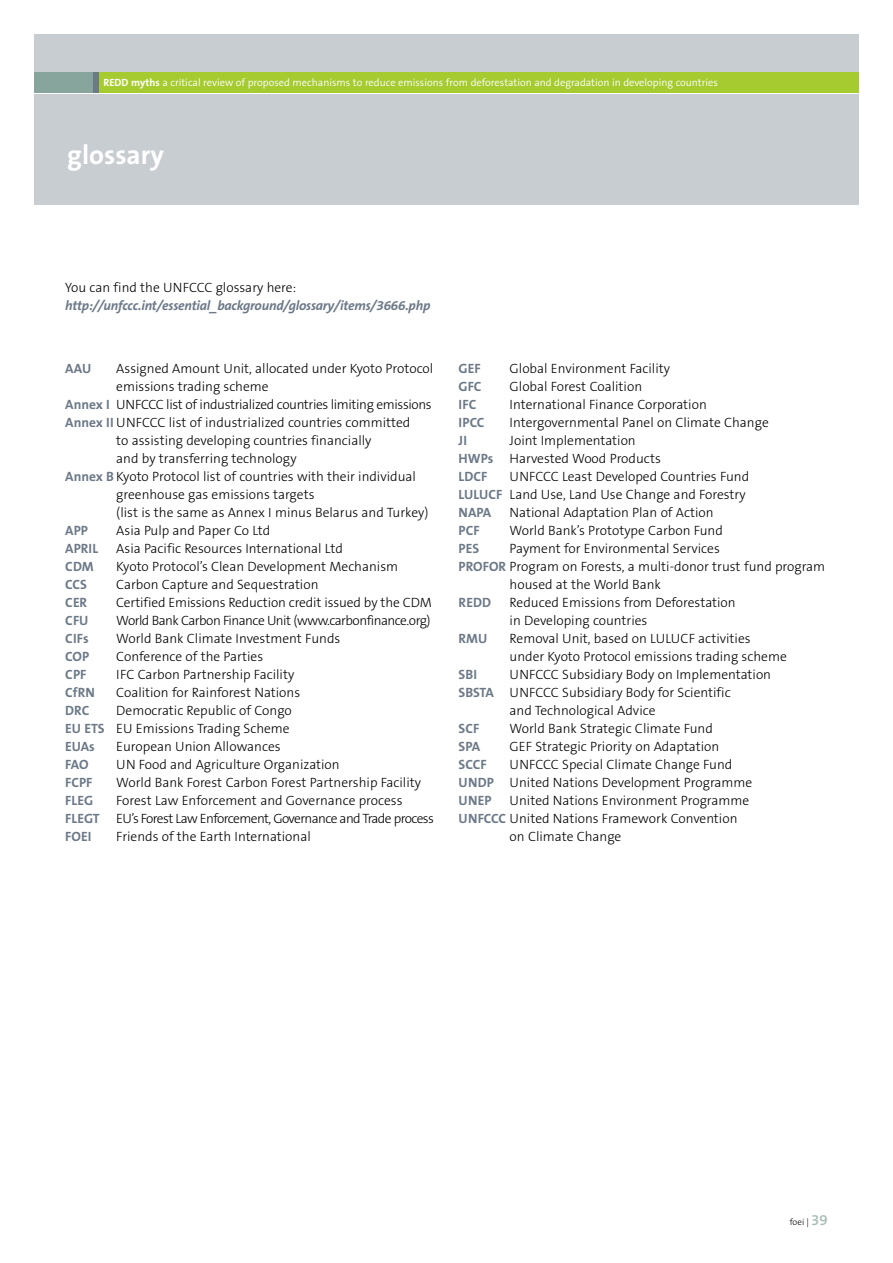
<style>
.page{position:relative;width:893px;height:1263px;background:#fff}
.page>*{position:absolute;margin:0;border:0;box-sizing:border-box;transform-origin:0 0}
.t1{font:700 27px "The Sans B7";color:#fff}
.t2{font:300 13.5px/18px "The Sans B3";color:#000}
.t3{font:700 13.5px "The Sans B7";color:#6c7987}
.t4{font:300 13.5px/18px "The Sans B3";letter-spacing:-.045em;color:#000}
.t5{font:italic 700 13.5px "The Sans B7";letter-spacing:-.015em;color:#6c7987}
.t6{font:300 13.5px "The Sans B3";letter-spacing:-.03em;color:#000}
.t7{font:300 13.5px "The Sans B3";letter-spacing:-.04em;color:#000}
.t8{font:300 10.5px "The Sans B4";color:#fff}
.t9{font:300 9px "The Sans B3";color:#000}
.s1{font-family:"The Sans B7";font-weight:700}
.s2{font-family:"The Sans B7";font-weight:700;color:#6c7987}
.s3{font-family:"The Sans B6";font-weight:600;font-size:15px;color:#a6bcb6}
</style>
<div class="page">
<div style="left:34px;top:34px;width:825px;height:170px;background:#c8cdd2"></div>
<div style="left:34px;top:72px;width:825px;height:22px;background:#a6cb30"></div>
<div style="left:34px;top:72px;width:64px;height:22px;background:#88a59d"></div>
<div style="left:94px;top:72px;width:5px;height:22px;background:#6c7987"></div>
<hr style="left:34px;top:93px;width:825px;height:1px;background:#fff">
<p class="t8" style="left:103px;top:78px;width:616px"><span class="s1">REDD myths</span> a critical review of proposed mechanisms to reduce emissions from deforestation and degradation in developing countries</p>
<h1 class="t1" style="left:67px;top:143px;width:98px">glossary</h1>
<p class="t2" style="left:65px;top:280px;width:233px">You can find the UNFCCC glossary here:</p>
<p class="t5" style="left:65px;top:300px;width:367px">http://unfccc.int/essential_background/glossary/items/3666.php</p>
<p class="t3" style="left:65px;top:362px;width:28px">AAU</p>
<p class="t2" style="left:116px;top:361px;width:318px">Assigned Amount Unit, allocated under Kyoto Protocol</p>
<p class="t2" style="left:116px;top:379px;width:154px">emissions trading scheme</p>
<p class="t6" style="left:65px;top:399px;width:368px"><span class="s2">Annex I</span> UNFCCC list of industrialized countries limiting emissions</p>
<p class="t2" style="left:65px;top:415px;width:347px"><span class="s2">Annex II</span> UNFCCC list of industrialized countries committed</p>
<p class="t2" style="left:116px;top:433px;width:257px">to assisting developing countries financially</p>
<p class="t2" style="left:116px;top:451px;width:182px">and by transferring technology</p>
<p class="t2" style="left:65px;top:469px;width:352px"><span class="s2">Annex B</span> Kyoto Protocol list of countries with their individual</p>
<p class="t2" style="left:116px;top:487px;width:200px">greenhouse gas emissions targets</p>
<p class="t2" style="left:116px;top:505px;width:314px">(list is the same as Annex I minus Belarus and Turkey)</p>
<p class="t3" style="left:65px;top:524px;width:24px">APP</p>
<p class="t2" style="left:116px;top:523px;width:156px">Asia Pulp and Paper Co Ltd</p>
<p class="t3" style="left:65px;top:542px;width:35px">APRIL</p>
<p class="t2" style="left:116px;top:541px;width:228px">Asia Pacific Resources International Ltd</p>
<p class="t3" style="left:65px;top:560px;width:30px">CDM</p>
<p class="t2" style="left:116px;top:559px;width:283px">Kyoto Protocol’s Clean Development Mechanism</p>
<p class="t3" style="left:65px;top:578px;width:23px">CCS</p>
<p class="t2" style="left:116px;top:577px;width:204px">Carbon Capture and Sequestration</p>
<p class="t3" style="left:65px;top:596px;width:24px">CER</p>
<p class="t2" style="left:116px;top:595px;width:317px">Certified Emissions Reduction credit issued by the CDM</p>
<p class="t3" style="left:65px;top:614px;width:25px">CFU</p>
<p class="t7" style="left:116px;top:615px;width:316px">World Bank Carbon Finance Unit (www.carbonfinance.org)</p>
<p class="t3" style="left:65px;top:632px;width:25px">CIFs</p>
<p class="t2" style="left:116px;top:631px;width:226px">World Bank Climate Investment Funds</p>
<p class="t3" style="left:65px;top:650px;width:25px">COP</p>
<p class="t2" style="left:116px;top:649px;width:148px">Conference of the Parties</p>
<p class="t3" style="left:65px;top:668px;width:23px">CPF</p>
<p class="t2" style="left:116px;top:667px;width:179px">IFC Carbon Partnership Facility</p>
<p class="t3" style="left:65px;top:686px;width:31px">CfRN</p>
<p class="t2" style="left:116px;top:685px;width:185px">Coalition for Rainforest Nations</p>
<p class="t3" style="left:65px;top:704px;width:26px">DRC</p>
<p class="t2" style="left:65px;top:703px;width:228px;text-align:right">Democratic Republic of Congo<br><span class="s2">EU ETS</span> EU Emissions Trading Scheme</p>
<p class="t3" style="left:65px;top:740px;width:31px">EUAs</p>
<p class="t2" style="left:116px;top:739px;width:166px">European Union Allowances</p>
<p class="t3" style="left:65px;top:758px;width:25px">FAO</p>
<p class="t2" style="left:116px;top:757px;width:225px">UN Food and Agriculture Organization</p>
<p class="t3" style="left:65px;top:776px;width:29px">FCPF</p>
<p class="t2" style="left:116px;top:775px;width:306px">World Bank Forest Carbon Forest Partnership Facility</p>
<p class="t3" style="left:65px;top:794px;width:29px">FLEG</p>
<p class="t4" style="left:65px;top:793px;width:370px;text-indent:51px">Forest Law Enforcement and Governance process<br><span class="s2">FLEGT</span> EU’s Forest Law Enforcement, Governance and Trade process</p>
<p class="t3" style="left:65px;top:830px;width:28px">FOEI</p>
<p class="t2" style="left:116px;top:829px;width:196px">Friends of the Earth International</p>
<p class="t3" style="left:459px;top:362px;width:24px">GEF</p>
<p class="t2" style="left:510px;top:361px;width:162px">Global Environment Facility</p>
<p class="t3" style="left:459px;top:380px;width:24px">GFC</p>
<p class="t2" style="left:510px;top:379px;width:134px">Global Forest Coalition</p>
<p class="t3" style="left:459px;top:398px;width:19px">IFC</p>
<p class="t2" style="left:510px;top:397px;width:199px">International Finance Corporation</p>
<p class="t3" style="left:459px;top:416px;width:27px">IPCC</p>
<p class="t2" style="left:510px;top:415px;width:261px">Intergovernmental Panel on Climate Change</p>
<p class="t3" style="left:459px;top:434px;width:10px">JI</p>
<p class="t2" style="left:459px;top:433px;width:204px;text-indent:51px">Joint Implementation<br><span class="s2">HWPs</span> Harvested Wood Products</p>
<p class="t3" style="left:459px;top:470px;width:30px">LDCF</p>
<p class="t2" style="left:459px;top:469px;width:292px;text-align:right">UNFCCC Least Developed Countries Fund<br><span class="s2">LULUCF</span> Land Use, Land Use Change and Forestry</p>
<p class="t3" style="left:459px;top:506px;width:34px">NAPA</p>
<p class="t2" style="left:510px;top:505px;width:206px">National Adaptation Plan of Action</p>
<p class="t3" style="left:459px;top:524px;width:23px">PCF</p>
<p class="t2" style="left:510px;top:523px;width:215px">World Bank’s Prototype Carbon Fund</p>
<p class="t3" style="left:459px;top:542px;width:22px">PES</p>
<p class="t2" style="left:510px;top:541px;width:212px">Payment for Environmental Services</p>
<p class="t2" style="left:459px;top:559px;width:368px"><span class="s2">PROFOR</span> Program on Forests, a multi-donor trust fund program</p>
<p class="t2" style="left:510px;top:577px;width:153px">housed at the World Bank</p>
<p class="t3" style="left:459px;top:596px;width:34px">REDD</p>
<p class="t2" style="left:510px;top:595px;width:228px">Reduced Emissions from Deforestation in Developing countries</p>
<p class="t3" style="left:459px;top:632px;width:30px">RMU</p>
<p class="t2" style="left:510px;top:631px;width:279px">Removal Unit, based on LULUCF activities under Kyoto Protocol emissions trading scheme</p>
<p class="t3" style="left:459px;top:668px;width:20px">SBI</p>
<p class="t2" style="left:510px;top:667px;width:263px">UNFCCC Subsidiary Body on Implementation</p>
<p class="t2" style="left:459px;top:685px;width:274px"><span class="s2">SBSTA</span> UNFCCC Subsidiary Body for Scientific</p>
<p class="t2" style="left:510px;top:703px;width:147px">and Technological Advice</p>
<p class="t3" style="left:459px;top:722px;width:22px">SCF</p>
<p class="t2" style="left:510px;top:721px;width:205px">World Bank Strategic Climate Fund</p>
<p class="t3" style="left:459px;top:740px;width:23px">SPA</p>
<p class="t2" style="left:510px;top:739px;width:211px">GEF Strategic Priority on Adaptation</p>
<p class="t3" style="left:459px;top:758px;width:30px">SCCF</p>
<p class="t2" style="left:459px;top:757px;width:295px;text-indent:51px">UNFCCC Special Climate Change Fund<br><span class="s2">UNDP</span> United Nations Development Programme</p>
<p class="t3" style="left:459px;top:794px;width:34px">UNEP</p>
<p class="t2" style="left:510px;top:793px;width:241px">United Nations Environment Programme</p>
<p class="t2" style="left:459px;top:811px;width:280px"><span class="s2">UNFCCC</span> United Nations Framework Convention</p>
<p class="t2" style="left:510px;top:829px;width:113px">on Climate Change</p>
<p class="t9" style="left:790px;top:1217px;width:39px">foei | <span class="s3">39</span></p>
</div>
